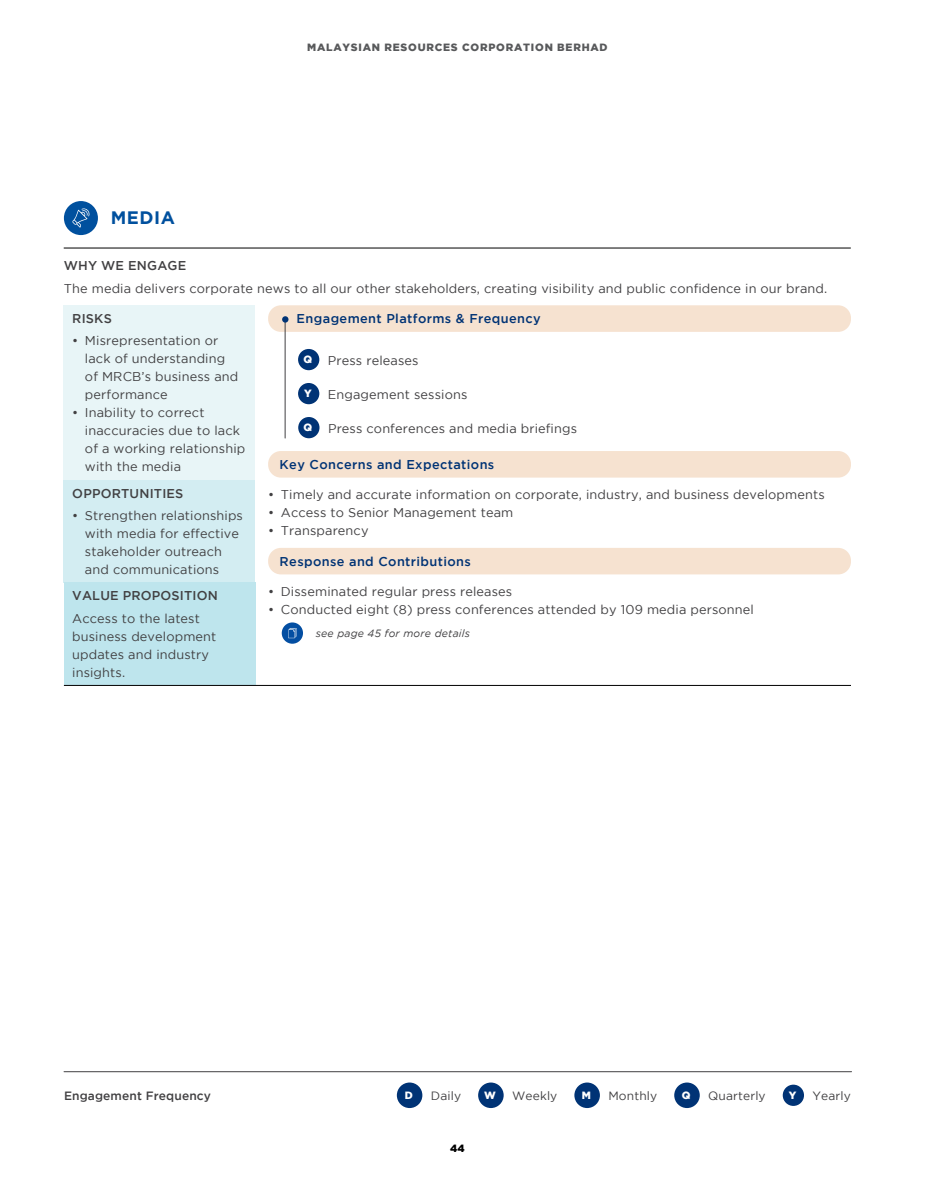
<style>
.page{position:relative;width:936px;height:1191px;background:#fff}
.page>*{position:absolute;margin:0;border:0;box-sizing:border-box;transform-origin:0 0}
.t1{font:700 18px "Gotham";letter-spacing:.03em;color:#00509e}
.t2{font:12.75px/18px "Gotham";letter-spacing:.01em;color:#414042}
.t3{font:500 12.75px "Gotham";letter-spacing:.03em;color:#003375}
.t4{font:500 12.75px "Gotham";letter-spacing:.015em;color:#414042}
.t5{font:12px "Gotham";letter-spacing:.01em;color:#414042}
.t6{font:500 12px "Gotham";letter-spacing:.01em;color:#414042}
.t7{font:900 10.5px "Gotham";letter-spacing:.075em;color:#58595b}
.t8{font:italic 10.5px "Gotham";letter-spacing:.02em;color:#414042}
.t9{font:900 10.5px "Gotham";color:#fff}
.t10{font:900 10.5px "Gotham";color:#000}
.s1{font-weight:900;font-size:10.5px;color:#fff}
</style>
<div class="page">
<hr style="left:64px;top:248px;width:786px;height:1px;background:#000">
<div style="left:64px;top:305px;width:191px;height:175px;background:#e8f5f7"></div>
<div style="left:64px;top:480px;width:191px;height:102px;background:#d3edf2"></div>
<div style="left:64px;top:582px;width:191px;height:103px;background:#bee5ed"></div>
<div style="left:268px;top:305px;width:582px;height:27px;background:#f6e2d0;border-radius:13px"></div>
<hr style="left:285px;top:319px;width:1px;height:119px;background:#414042">
<svg style="left:282px;top:316px;width:6px;height:6px"></svg>
<div style="left:298px;top:349px;width:21px;height:21px;background:#003375;border-radius:50%"></div>
<div style="left:298px;top:383px;width:21px;height:21px;background:#003375;border-radius:50%"></div>
<div style="left:298px;top:417px;width:21px;height:21px;background:#003375;border-radius:50%"></div>
<div style="left:268px;top:451px;width:582px;height:26px;background:#f6e2d0;border-radius:13px"></div>
<div style="left:268px;top:548px;width:582px;height:26px;background:#f6e2d0;border-radius:13px"></div>
<div style="left:64px;top:201px;width:34px;height:34px;background:#00509e;border-radius:50%"></div>
<svg style="left:72px;top:208px;width:17px;height:20px"></svg>
<div style="left:282px;top:622px;width:21px;height:21px;background:#034ea2;border-radius:50%"></div>
<svg style="left:288px;top:628px;width:8px;height:10px"></svg>
<hr style="left:64px;top:685px;width:786px;height:1px;background:#000">
<div style="left:397px;top:1082px;width:25px;height:26px;background:#003375;border-radius:50%"></div>
<div style="left:478px;top:1082px;width:25px;height:26px;background:#003375;border-radius:50%"></div>
<div style="left:574px;top:1082px;width:26px;height:26px;background:#003375;border-radius:50%"></div>
<div style="left:674px;top:1082px;width:25px;height:26px;background:#003375;border-radius:50%"></div>
<div style="left:782px;top:1084px;width:22px;height:22px;background:#003375;border-radius:50%"></div>
<hr style="left:64px;top:1071px;width:787px;height:1px;background:#414042">
<p class="t7" style="left:307px;top:41px;width:302px">MALAYSIAN RESOURCES CORPORATION BERHAD</p>
<h1 class="t1" style="left:111px;top:208px;width:66px">MEDIA</h1>
<p class="t4" style="left:64px;top:258px;width:124px">WHY WE ENGAGE</p>
<p class="t2" style="left:64px;top:279px;width:765px">The media delivers corporate news to all our other stakeholders, creating visibility and public confidence in our brand.</p>
<p class="t4" style="left:72px;top:311px;width:41px">RISKS</p>
<p class="t2" style="left:85px;top:332px;width:155px;text-indent:-13px">• Misrepresentation or lack of understanding of MRCB’s business and performance</p>
<p class="t2" style="left:85px;top:404px;width:162px;text-indent:-13px">• Inability to correct inaccuracies due to lack of a working relationship with the media</p>
<p class="t4" style="left:72px;top:486px;width:113px">OPPORTUNITIES</p>
<p class="t2" style="left:85px;top:506px;width:159px;text-indent:-13px">• Strengthen relationships with media for effective stakeholder outreach and communications</p>
<p class="t4" style="left:72px;top:588px;width:147px">VALUE PROPOSITION</p>
<p class="t2" style="left:72px;top:609px;width:146px">Access to the latest business development updates and industry insights.</p>
<p class="t3" style="left:296px;top:311px;width:245px">Engagement Platforms &amp; Frequency</p>
<p class="t2" style="left:303px;top:351px;width:117px"><span class="s1">Q</span> Press releases</p>
<p class="t9" style="left:304px;top:388px;width:9px">Y</p>
<p class="t2" style="left:328px;top:385px;width:141px">Engagement sessions</p>
<p class="t2" style="left:303px;top:419px;width:275px"><span class="s1">Q</span> Press conferences and media briefings</p>
<p class="t3" style="left:279px;top:457px;width:216px">Key Concerns and Expectations</p>
<p class="t2" style="left:268px;top:485px;width:558px">• Timely and accurate information on corporate, industry, and business developments</p>
<p class="t2" style="left:268px;top:503px;width:247px">• Access to Senior Management team</p>
<p class="t2" style="left:268px;top:521px;width:102px">• Transparency</p>
<p class="t3" style="left:279px;top:554px;width:193px">Response and Contributions</p>
<p class="t2" style="left:268px;top:582px;width:246px">• Disseminated regular press releases</p>
<p class="t2" style="left:268px;top:600px;width:487px">• Conducted eight (8) press conferences attended by 109 media personnel</p>
<p class="t8" style="left:316px;top:627px;width:156px">see page 45 for more details</p>
<p class="t6" style="left:64px;top:1089px;width:148px">Engagement Frequency</p>
<p class="t9" style="left:405px;top:1089px;width:10px">D</p>
<p class="t5" style="left:431px;top:1089px;width:32px">Daily</p>
<p class="t9" style="left:484px;top:1089px;width:13px">W</p>
<p class="t5" style="left:512px;top:1089px;width:47px">Weekly</p>
<p class="t9" style="left:581px;top:1089px;width:11px">M</p>
<p class="t5" style="left:608px;top:1089px;width:50px">Monthly</p>
<p class="t9" style="left:681px;top:1089px;width:10px">Q</p>
<p class="t5" style="left:708px;top:1089px;width:59px">Quarterly</p>
<p class="t9" style="left:788px;top:1089px;width:9px">Y</p>
<p class="t5" style="left:812px;top:1089px;width:40px">Yearly</p>
<p class="t10" style="left:450px;top:1142px;width:16px">44</p>
</div>
